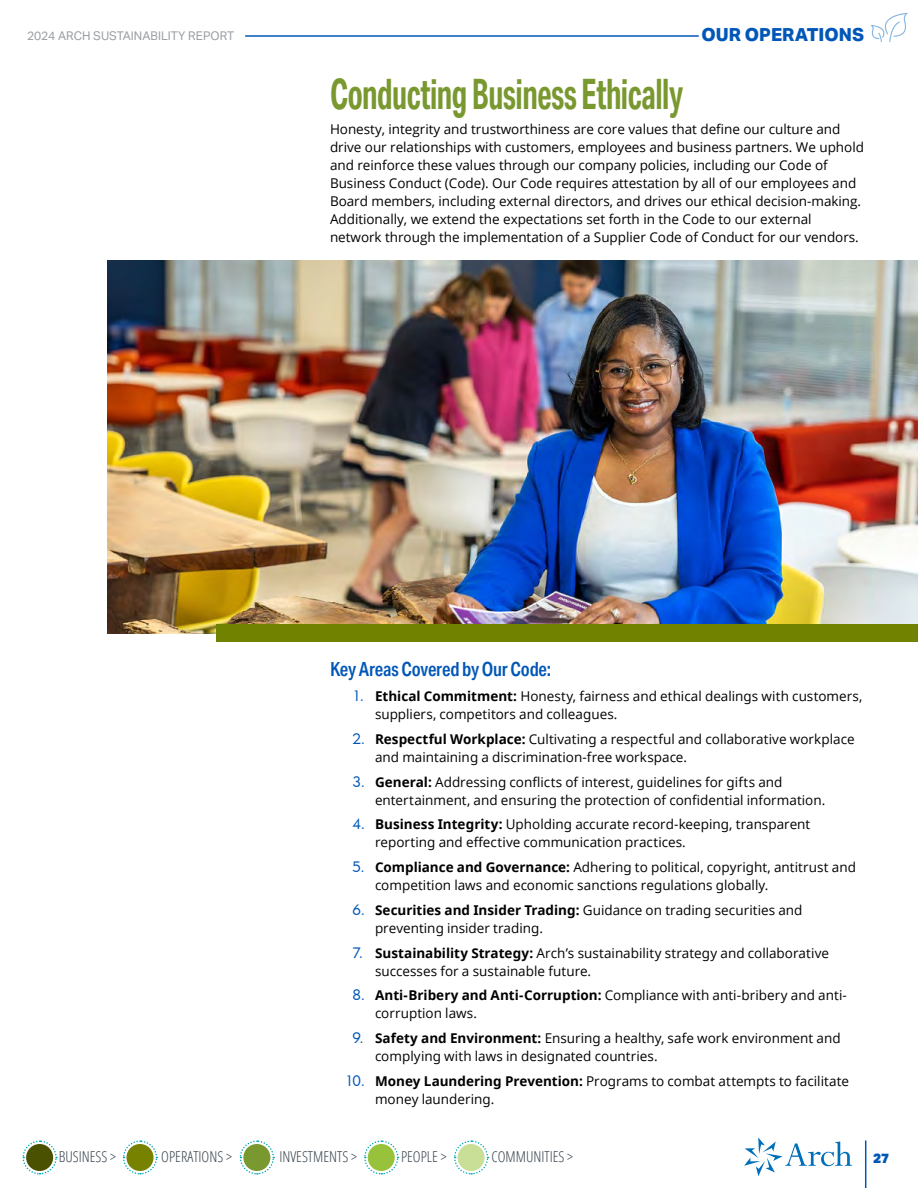
<style>
.page{position:relative;width:918px;height:1188px;background:#fff}
.page>*{position:absolute;margin:0;border:0;box-sizing:border-box;transform-origin:0 0}
.t1{font:700 42px "Aktiv Grotesk Cd";letter-spacing:-.015em;color:#79982f;scale:.74 1}
.t2{font:600 19.5px "Aktiv Grotesk Cd";letter-spacing:-.01em;color:#0057b8;scale:.95 1}
.t3{font:800 18px "Aktiv Grotesk";color:#0057b8}
.t4{font:300 condensed 15px "Open Sans";color:#333f48}
.t5{font:13.5px/18px "Open Sans";color:#000}
.t6{font:900 13.5px "Aktiv Grotesk";color:#0057b8}
.t7{font:12px "Aktiv Grotesk";color:#999fa4}
.s1{font-family:"Geometric 415 BT Lite A";font-size:15px;color:#0057b8}
.s2{font-weight:700}
</style>
<div class="page">
<svg style="left:744px;top:1137px;width:108px;height:39px"></svg>
<hr style="left:865px;top:1140px;width:1px;height:48px;background:#0057b8">
<hr style="left:245px;top:35px;width:454px;height:2px;background:#0057b8">
<svg style="left:871px;top:13px;width:37px;height:29px"></svg>
<svg style="left:22px;top:1140px;width:36px;height:35px"></svg>
<svg style="left:123px;top:1140px;width:35px;height:35px"></svg>
<svg style="left:239px;top:1140px;width:36px;height:35px"></svg>
<svg style="left:364px;top:1140px;width:35px;height:35px"></svg>
<svg style="left:454px;top:1140px;width:35px;height:35px"></svg>
<img style="left:107px;top:260px;width:811px;height:373px">
<div style="left:216px;top:624px;width:702px;height:18px;background:#718200"></div>
<p class="t7" style="left:27px;top:29px;width:209px">2024 ARCH SUSTAINABILITY REPORT</p>
<h3 class="t3" style="left:702px;top:25px;width:164px">OUR OPERATIONS</h3>
<h1 class="t1" style="left:330px;top:70px;width:479px">Conducting Business Ethically</h1>
<p class="t5" style="left:330px;top:120px;width:536px">Honesty, integrity and trustworthiness are core values that define our culture and drive our relationships with customers, employees and business partners. We uphold and reinforce these values through our company policies, including our Code of Business Conduct (Code). Our Code requires attestation by all of our employees and Board members, including external directors, and drives our ethical decision-making.<br>Additionally, we extend the expectations set forth in the Code to our external network through the implementation of a Supplier Code of Conduct for our vendors.</p>
<h2 class="t2" style="left:330px;top:658px;width:234px">Key Areas Covered by Our Code:</h2>
<p class="t5" style="left:375px;top:687px;width:489px;text-indent:-22px"><span class="s1">1.</span> <span class="s2">Ethical Commitment:</span> Honesty, fairness and ethical dealings with customers, suppliers, competitors and colleagues.</p>
<p class="t5" style="left:375px;top:730px;width:481px;text-indent:-22px"><span class="s1">2.</span> <span class="s2">Respectful Workplace:</span> Cultivating a respectful and collaborative workplace and maintaining a discrimination-free workspace.</p>
<p class="t5" style="left:375px;top:772px;width:452px;text-indent:-22px"><span class="s1">3.</span> <span class="s2">General:</span> Addressing conflicts of interest, guidelines for gifts and entertainment, and ensuring the protection of confidential information.</p>
<p class="t5" style="left:375px;top:815px;width:437px;text-indent:-22px"><span class="s1">4.</span> <span class="s2">Business Integrity:</span> Upholding accurate record-keeping, transparent reporting and effective communication practices.</p>
<p class="t5" style="left:375px;top:858px;width:482px;text-indent:-22px"><span class="s1">5.</span> <span class="s2">Compliance and Governance:</span> Adhering to political, copyright, antitrust and competition laws and economic sanctions regulations globally.</p>
<p class="t5" style="left:375px;top:901px;width:429px;text-indent:-22px"><span class="s1">6.</span> <span class="s2">Securities and Insider Trading:</span> Guidance on trading securities and preventing insider trading.</p>
<p class="t5" style="left:375px;top:943px;width:455px;text-indent:-22px"><span class="s1">7.</span> <span class="s2">Sustainability Strategy:</span> Arch’s sustainability strategy and collaborative successes for a sustainable future.</p>
<p class="t5" style="left:375px;top:986px;width:473px;text-indent:-22px"><span class="s1">8.</span> <span class="s2">Anti-Bribery and Anti-Corruption:</span> Compliance with anti-bribery and anti&shy;corruption laws.</p>
<p class="t5" style="left:375px;top:1029px;width:467px;text-indent:-22px"><span class="s1">9.</span> <span class="s2">Safety and Environment:</span> Ensuring a healthy, safe work environment and complying with laws in designated countries.</p>
<p class="t5" style="left:375px;top:1072px;width:476px;text-indent:-30px"><span class="s1">10.</span> <span class="s2">Money Laundering Prevention:</span> Programs to combat attempts to facilitate money laundering.</p>
<p class="t4" style="left:59px;top:1147px;width:59px">BUSINESS &gt;</p>
<p class="t4" style="left:161px;top:1147px;width:72px">OPERATIONS &gt;</p>
<p class="t4" style="left:279px;top:1147px;width:79px">INVESTMENTS &gt;</p>
<p class="t4" style="left:401px;top:1147px;width:47px">PEOPLE &gt;</p>
<p class="t4" style="left:492px;top:1147px;width:83px">COMMUNITIES &gt;</p>
<p class="t6" style="left:873px;top:1150px;width:17px">27</p>
</div>
